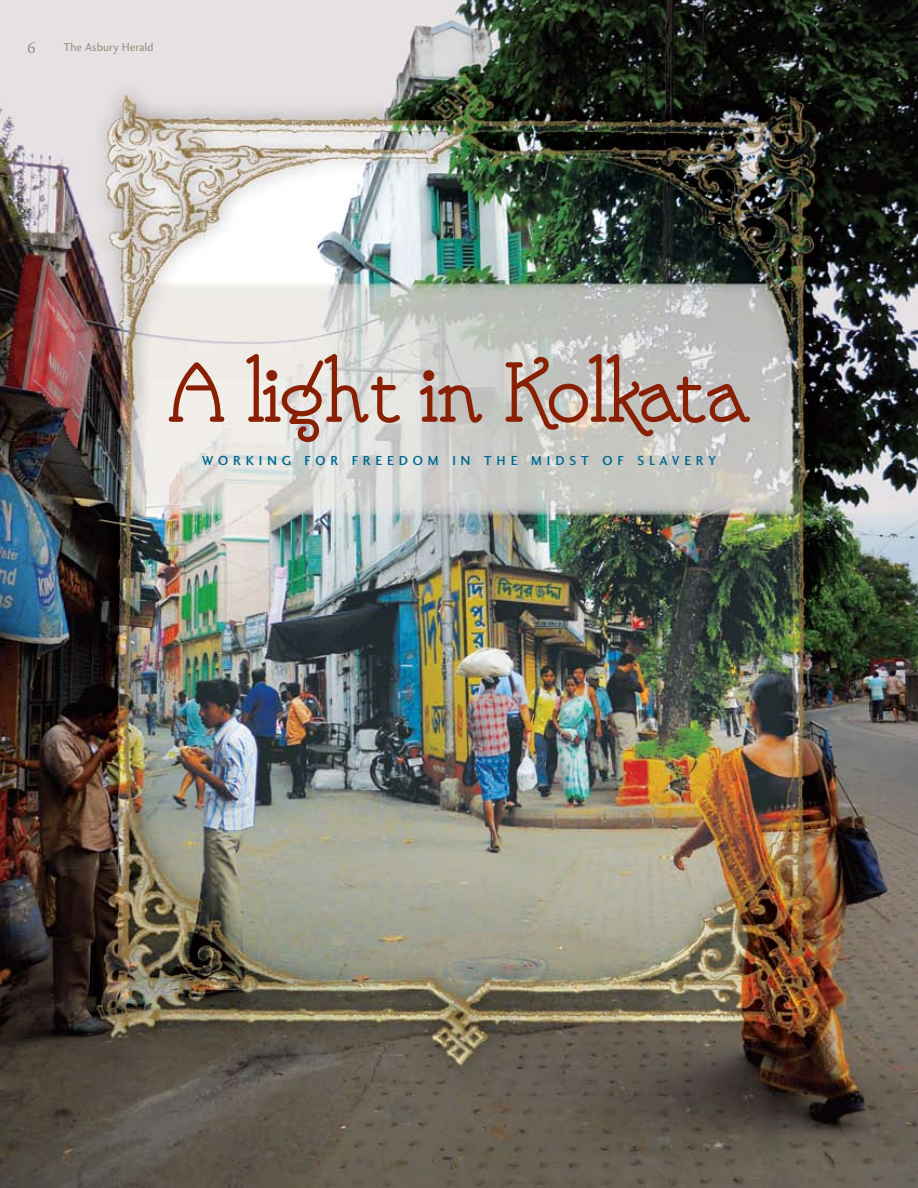
<style>
.page{position:relative;width:918px;height:1188px;background:#fff}
.page>*{position:absolute;margin:0;border:0;box-sizing:border-box;transform-origin:0 0}
.t1{font:105px "Nickelodeon";letter-spacing:-.02em;color:#8a2003}
.t2{font:19.05px "Charlotte Sans Small Caps Plain";letter-spacing:.23em;color:#006892}
.t3{font:16.5px "Legacy Ser ITC";color:#998b7d}
.t4{font:12px "Charlotte Sans Book Plain";color:#998b7d}
</style>
<div class="page">
<img style="left:0;top:0;width:918px;height:1188px">
<p class="t3" style="left:27px;top:38px;width:10px">6</p>
<p class="t4" style="left:64px;top:40px;width:91px">The Asbury Herald</p>
<h1 class="t1" style="left:166px;top:338px;width:588px">A light in Kolkata</h1>
<p class="t2" style="left:202px;top:447px;width:516px">working for freedom in the midst of slavery</p>
</div>
